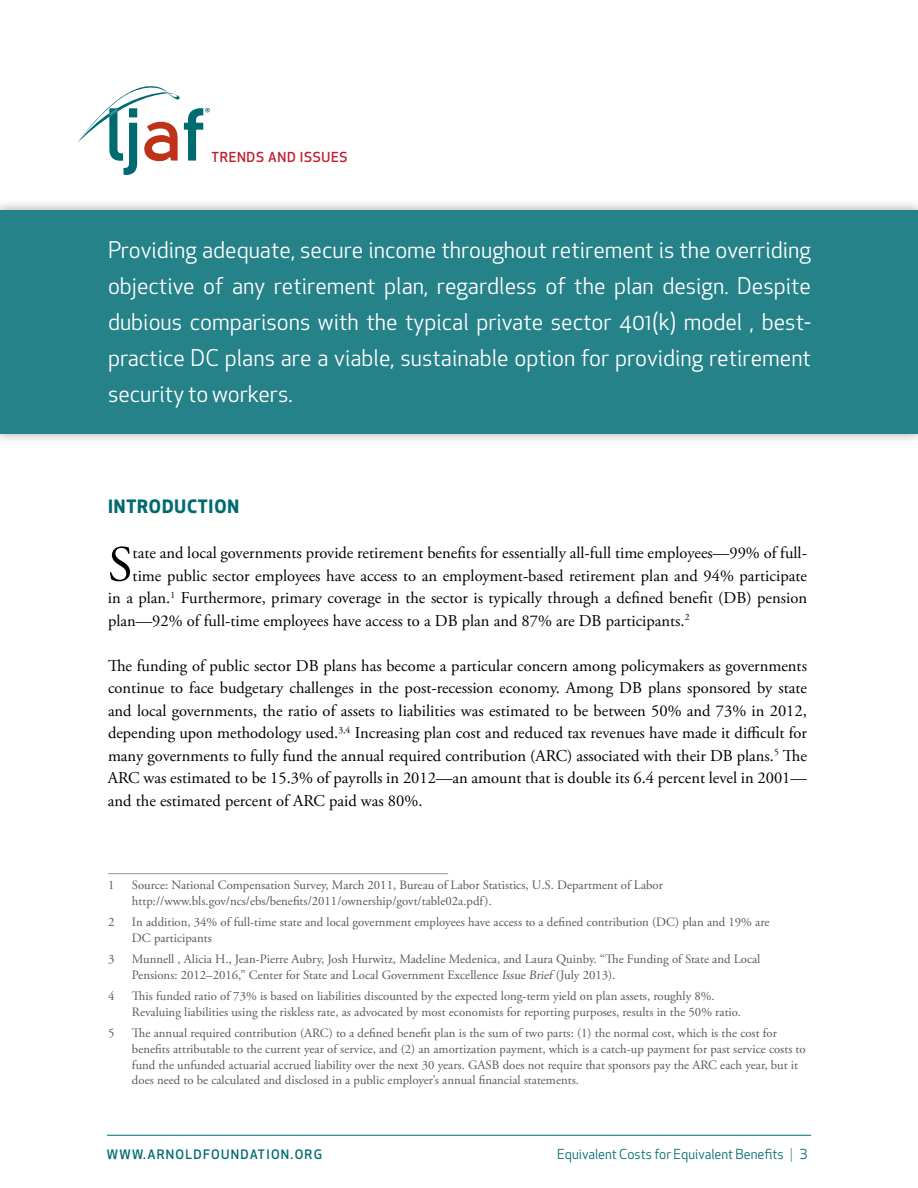
<style>
.page{position:relative;width:918px;height:1188px;background:#fff}
.page>*{position:absolute;margin:0;border:0;box-sizing:border-box;transform-origin:0 0}
.t1{font:50.4px "Adobe Garamond Pro";color:#000}
.t2{font:22.5px/36px "Apex New";color:#fff;text-align:justify}
.t3{font:700 18px "Apex New";letter-spacing:.05em;color:#006a71}
.t4{font:16.5px/22.5px "Adobe Garamond Pro";color:#000;text-align:justify}
.t5{font:13.5px "Apex New";color:#006a71}
.t6{font:500 13.5px "Apex New";letter-spacing:.05em;color:#be1e2d}
.t7{font:12.75px/15.8px "Adobe Garamond Pro";color:#58595b}
.t8{font:500 12.75px "Apex New";letter-spacing:.1em;color:#006a71}
.s1{color:#619ea5}
</style>
<div class="page">
<hr style="left:107px;top:1135px;width:704px;height:1px;background:#006a71">
<div style="left:0;top:199px;width:918px;height:246px;background:#000;opacity:.34"></div>
<div style="left:0;top:210px;width:918px;height:224px;background:#258289"></div>
<svg style="left:77px;top:86px;width:133px;height:89px"></svg>
<hr style="left:108px;top:873px;width:340px;height:1px;background:#939598">
<p class="t6" style="left:212px;top:148px;width:137px">TRENDS AND ISSUES</p>
<p class="t2" style="left:108px;top:232px;width:705px">Providing adequate, secure income throughout retirement is the overriding objective of any retirement plan, regardless of the plan design. Despite dubious comparisons with the typical private sector 401(k) model , best&shy;practice DC plans are a viable, sustainable option for providing retirement security to workers.</p>
<h3 class="t3" style="left:108px;top:493px;width:133px">INTRODUCTION</h3>
<h1 class="t1" style="left:108px;top:534px;width:26px">S</h1>
<p class="t4" style="left:133px;top:542px;width:676px">tate and local governments provide retirement benefits for essentially all-full time employees—99% of full-</p>
<p class="t4" style="left:133px;top:565px;width:676px">time public sector employees have access to an employment-based retirement plan and 94% participate</p>
<p class="t4" style="left:108px;top:587px;width:701px">in a plan.<sup>1</sup> Furthermore, primary coverage in the sector is typically through a defined benefit (DB) pension</p>
<p class="t4" style="left:108px;top:610px;width:583px">plan—92% of full-time employees have access to a DB plan and 87% are DB participants.<sup>2</sup></p>
<p class="t4" style="left:108px;top:655px;width:701px">The funding of public sector DB plans has become a particular concern among policymakers as governments continue to face budgetary challenges in the post-recession economy. Among DB plans sponsored by state and local governments, the ratio of assets to liabilities was estimated to be between 50% and 73% in 2012, depending upon methodology used.<sup>3,4</sup> Increasing plan cost and reduced tax revenues have made it difficult for many governments to fully fund the annual required contribution (ARC) associated with their DB plans.<sup>5</sup> The ARC was estimated to be 15.3% of payrolls in 2012—an amount that is double its 6.4 percent level in 2001— and the estimated percent of ARC paid was 80%.</p>
<p class="t7" style="left:108px;top:878px;width:8px">1</p>
<p class="t7" style="left:132px;top:878px;width:532px">Source: National Compensation Survey, March 2011, Bureau of Labor Statistics, U.S. Department of Labor http://www.bls.gov/ncs/ebs/benefits/2011/ownership/govt/table02a.pdf).</p>
<p class="t7" style="left:108px;top:915px;width:8px">2</p>
<p class="t7" style="left:132px;top:915px;width:639px">In addition, 34% of full-time state and local government employees have access to a defined contribution (DC) plan and 19% are<br>DC participants</p>
<p class="t7" style="left:108px;top:952px;width:8px">3</p>
<p class="t7" style="left:132px;top:952px;width:630px">Munnell , Alicia H., Jean-Pierre Aubry, Josh Hurwitz, Madeline Medenica, and Laura Quinby. “The Funding of State and Local<br>Pensions: 2012–2016,” Center for State and Local Government Excellence Issue Brief (July 2013).</p>
<p class="t7" style="left:108px;top:989px;width:8px">4</p>
<p class="t7" style="left:132px;top:989px;width:611px">This funded ratio of 73% is based on liabilities discounted by the expected long-term yield on plan assets, roughly 8%.<br>Revaluing liabilities using the riskless rate, as advocated by most economists for reporting purposes, results in the 50% ratio.</p>
<p class="t7" style="left:108px;top:1026px;width:8px">5</p>
<p class="t7" style="left:132px;top:1026px;width:675px">The annual required contribution (ARC) to a defined benefit plan is the sum of two parts: (1) the normal cost, which is the cost for benefits attributable to the current year of service, and (2) an amortization payment, which is a catch-up payment for past service costs to fund the unfunded actuarial accrued liability over the next 30 years. GASB does not require that sponsors pay the ARC each year, but it does need to be calculated and disclosed in a public employer’s annual financial statements.</p>
<p class="t8" style="left:107px;top:1146px;width:217px">WWW.ARNOLDFOUNDATION.ORG</p>
<p class="t5" style="left:557px;top:1146px;width:252px">Equivalent Costs for Equivalent Benefits <span class="s1">|</span> 3</p>
</div>
